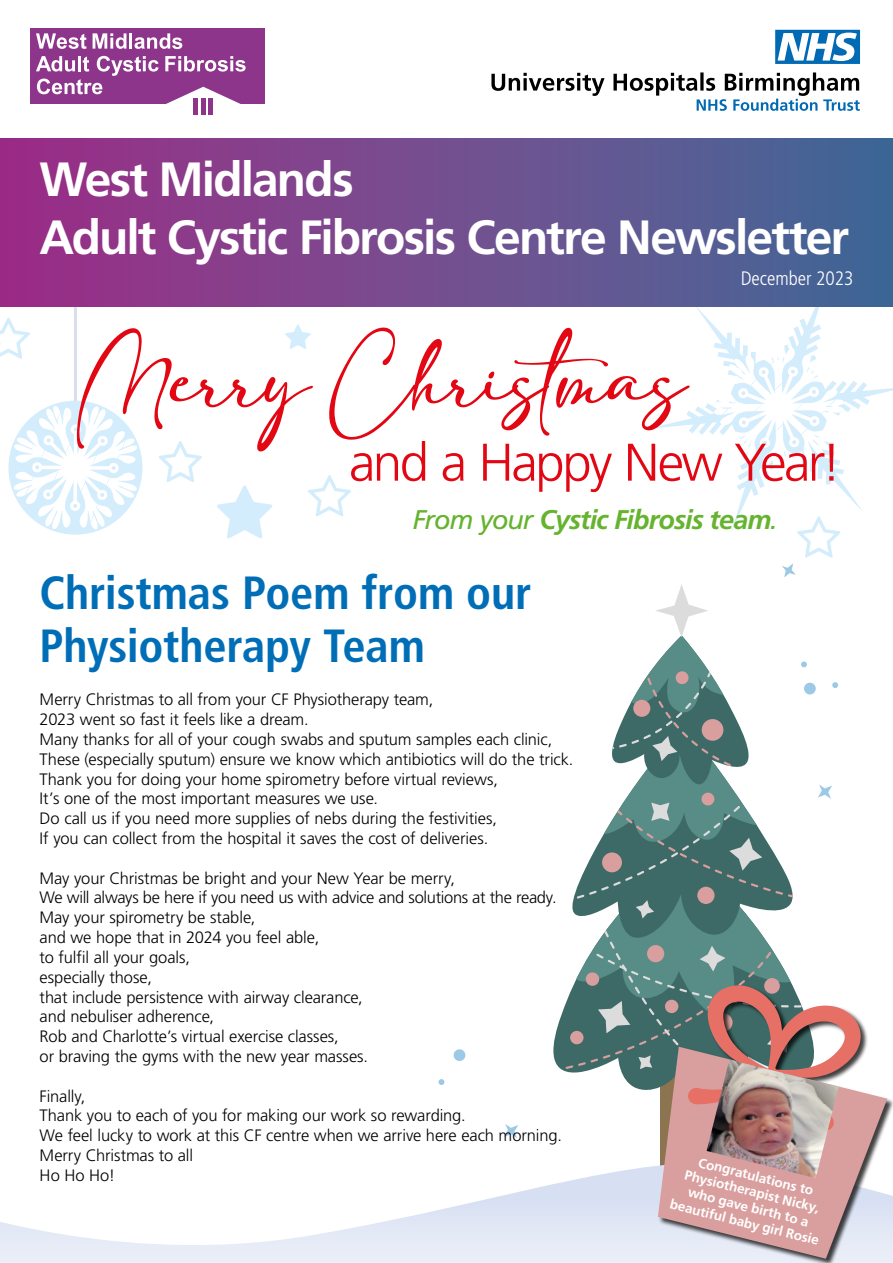
<style>
.page{position:relative;width:893px;height:1263px;background:#fff}
.page>*{position:absolute;margin:0;border:0;box-sizing:border-box;transform-origin:0 0}
.t1{font:60.9px "adelia";letter-spacing:-.045em;color:#e30613}
.t2{font:300 52.95px "Frutiger LT Pro";letter-spacing:-.05em;color:#e30613}
.t3{font:700 48px/57.6px "Frutiger LT Pro";letter-spacing:-.04em;color:#fff}
.t4{font:700 condensed 46.5px/52.5px "Frutiger LT Pro";letter-spacing:-.005em;color:#006eb7}
.t5{font:italic 700 27px "Frutiger LT Pro";letter-spacing:-.035em;color:#65b32e}
.t6{font:300 condensed 19.5px "Frutiger LT Pro";color:#fff}
.t7{font:300 16.5px/19.8px "Frutiger LT Pro";letter-spacing:-.005em;color:#000}
.t8{font:700 13.5px/15.8px "Frutiger LT Pro";color:#fff;text-align:center}
.s1{font-weight:400}
</style>
<div class="page">
<svg style="left:553px;top:1005px;width:12px;height:66px"></svg>
<div style="left:454px;top:1049px;width:11px;height:12px;background:#9cc9e5;border-radius:50%"></div>
<svg style="left:438px;top:1079px;width:6px;height:6px"></svg>
<svg style="left:782px;top:563px;width:14px;height:14px"></svg>
<svg style="left:504px;top:1124px;width:14px;height:14px"></svg>
<svg style="left:647px;top:307px;width:246px;height:223px"></svg>
<svg style="left:713px;top:341px;width:132px;height:132px"></svg>
<hr style="left:74px;top:289px;width:3px;height:175px;background:#daddea">
<div style="left:0;top:139px;width:893px;height:168px;background:linear-gradient(to right,#a02e86,#426a98)"></div>
<svg style="left:491px;top:72px;width:369px;height:39px"></svg>
<svg style="left:775px;top:30px;width:85px;height:34px"></svg>
<div style="left:30px;top:28px;width:235px;height:75px;background:#8d348b"></div>
<svg style="left:36px;top:33px;width:51px;height:16px"></svg>
<svg style="left:93px;top:33px;width:33px;height:16px"></svg>
<hr style="left:129px;top:33px;width:3px;height:16px;background:#fff">
<svg style="left:134px;top:33px;width:48px;height:16px"></svg>
<svg style="left:36px;top:56px;width:229px;height:59px"></svg>
<div style="left:201px;top:98px;width:5px;height:16px;background:#8d348b"></div>
<div style="left:208px;top:98px;width:5px;height:16px;background:#8d348b"></div>
<div style="left:193px;top:98px;width:5px;height:16px;background:#8d348b"></div>
<svg style="left:217px;top:485px;width:55px;height:53px"></svg>
<svg style="left:159px;top:441px;width:43px;height:41px"></svg>
<svg style="left:0;top:318px;width:30px;height:41px"></svg>
<svg style="left:285px;top:324px;width:26px;height:25px"></svg>
<svg style="left:308px;top:475px;width:43px;height:41px"></svg>
<div style="left:8px;top:401px;width:134px;height:134px;background:#d4edfc;border-radius:50%"></div>
<svg style="left:13px;top:406px;width:125px;height:124px"></svg>
<svg style="left:797px;top:516px;width:43px;height:41px"></svg>
<svg style="left:0;top:1166px;width:658px;height:97px"></svg>
<div style="left:658px;top:985px;width:235px;height:278px;background:#000;opacity:.75"></div>
<svg style="left:658px;top:1047px;width:229px;height:212px;background:#d5b3b6"></svg>
<svg style="left:565px;top:584px;width:296px;height:547px"></svg>
<img style="left:707px;top:1059px;width:131px;height:119px">
<h3 class="t3" style="left:40px;top:151px;width:811px">West Midlands<br>Adult Cystic Fibrosis Centre Newsletter</h3>
<p class="t6" style="left:741px;top:267px;width:114px">December 2023</p>
<h1 class="t1" style="left:77px;top:348px;width:611px">Merry Christmas</h1>
<h2 class="t2" style="left:349px;top:431px;width:494px">and a Happy New Year!</h2>
<h3 class="t5" style="left:412px;top:503px;width:367px"><span class="s1">From your</span> Cystic Fibrosis team<span class="s1">.</span></h3>
<h3 class="t4" style="left:40px;top:567px;width:493px">Christmas Poem from our<br>Physiotherapy Team</h3>
<p class="t7" style="left:40px;top:690px;width:535px">Merry Christmas to all from your CF Physiotherapy team,<br>2023 went so fast it feels like a dream.<br>Many thanks for all of your cough swabs and sputum samples each clinic, These (especially sputum) ensure we know which antibiotics will do the trick.<br>Thank you for doing your home spirometry before virtual reviews,<br>It’s one of the most important measures we use.<br>Do call us if you need more supplies of nebs during the festivities,<br>If you can collect from the hospital it saves the cost of deliveries.</p>
<p class="t7" style="left:40px;top:868px;width:519px">May your Christmas be bright and your New Year be merry,<br>We will always be here if you need us with advice and solutions at the ready.<br>May your spirometry be stable,<br>and we hope that in 2024 you feel able,<br>to fulfil all your goals,<br>especially those,<br>that include persistence with airway clearance,<br>and nebuliser adherence,<br>Rob and Charlotte’s virtual exercise classes,<br>or braving the gyms with the new year masses.</p>
<p class="t7" style="left:40px;top:1086px;width:524px">Finally,<br>Thank you to each of you for making our work so rewarding.<br>We feel lucky to work at this CF centre when we arrive here each morning.<br>Merry Christmas to all<br>Ho Ho Ho!</p>
<p class="t8" style="left:684px;top:1150px;width:155px;rotate:14deg">Congratulations to<br>Physiotherapist Nicky, who gave birth to a beautiful baby girl Rosie</p>
</div>
